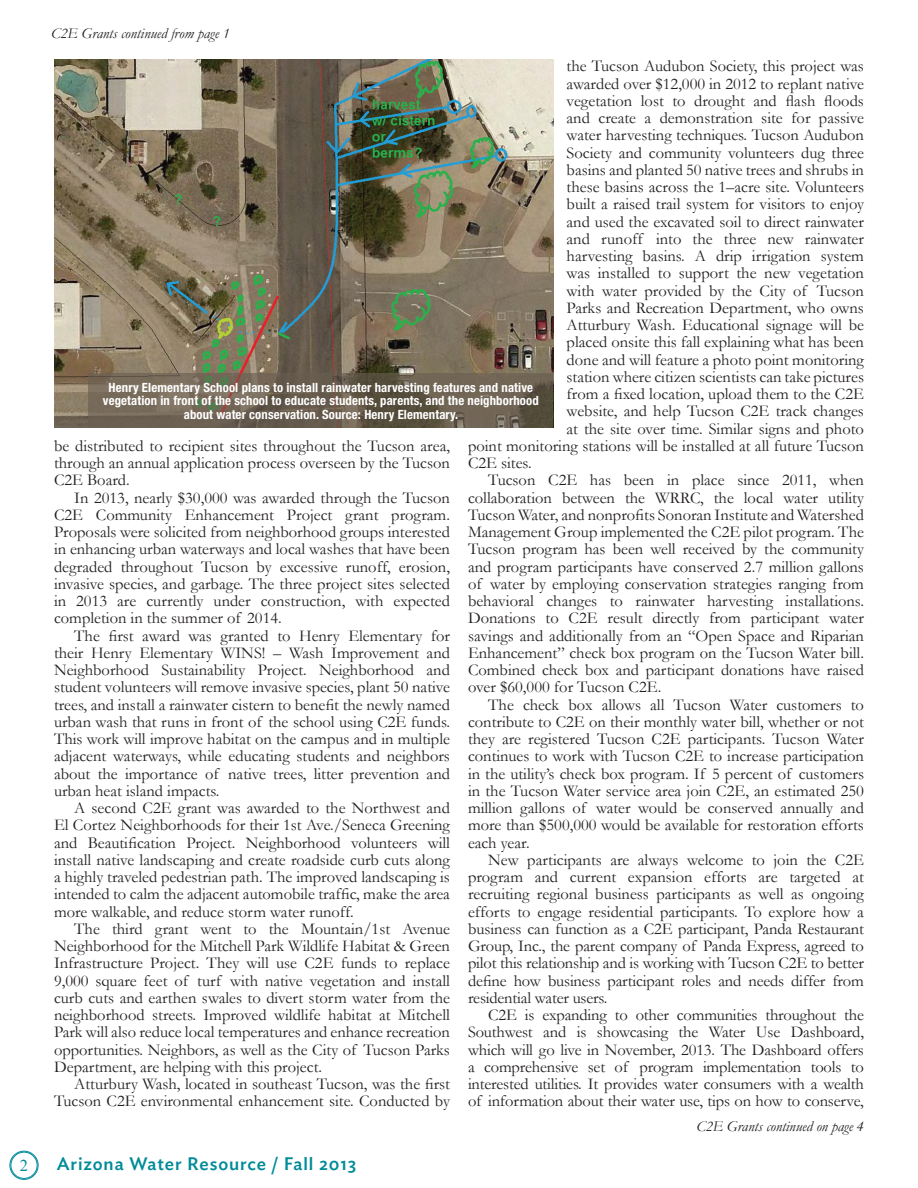
<style>
.page{position:relative;width:918px;height:1188px;background:#fff}
.page>*{position:absolute;margin:0;border:0;box-sizing:border-box;transform-origin:0 0}
.t1{font:500 18px "Ideal Sans";letter-spacing:.05em;color:#008b98}
.Body_Text{font:16.5px/17.2px "Garamond";color:#231f20;text-align:justify}
.t2{font:16.5px "Times New Roman";color:#008b98}
.Continued{font:italic 15px "Garamond";color:#231f20}
.captions{font:700 condensed 12.75px/13.5px "Helvetica Neue LT Std";letter-spacing:.01em;color:#fff;text-align:center}
</style>
<div class="page">
<img style="left:55px;top:59px;width:498px;height:368px">
<svg style="left:89px;top:373px;width:464px;height:54px;background:#6b6050"></svg>
<div style="left:10px;top:1151px;width:28px;height:29px;border:1px solid #008b98;border-radius:50%"></div>
<div style="left:11px;top:1152px;width:27px;height:27px;border:1px solid #008b98;border-radius:50%"></div>
<p class="Continued" style="left:51px;top:23px;width:180px">C2E Grants continued from page 1</p>
<p class="Body_Text" style="left:567px;top:57px;width:299px">the Tucson Audubon Society, this project was</p>
<p class="Body_Text" style="left:567px;top:74px;width:299px">awarded over $12,000 in 2012 to replant native</p>
<p class="Body_Text" style="left:567px;top:92px;width:299px">vegetation lost to drought and flash floods</p>
<p class="Body_Text" style="left:567px;top:109px;width:299px">and create a demonstration site for passive</p>
<p class="Body_Text" style="left:567px;top:126px;width:299px">water harvesting techniques. Tucson Audubon</p>
<p class="Body_Text" style="left:567px;top:143px;width:299px">Society and community volunteers dug three</p>
<p class="Body_Text" style="left:567px;top:161px;width:299px">basins and planted 50 native trees and shrubs in</p>
<p class="Body_Text" style="left:567px;top:178px;width:299px">these basins across the 1–acre site. Volunteers</p>
<p class="Body_Text" style="left:567px;top:195px;width:299px">built a raised trail system for visitors to enjoy</p>
<p class="Body_Text" style="left:567px;top:212px;width:299px">and used the excavated soil to direct rainwater</p>
<p class="Body_Text" style="left:567px;top:230px;width:299px">and runoff into the three new rainwater</p>
<p class="Body_Text" style="left:567px;top:247px;width:299px">harvesting basins. A drip irrigation system</p>
<p class="Body_Text" style="left:567px;top:264px;width:299px">was installed to support the new vegetation</p>
<p class="Body_Text" style="left:567px;top:281px;width:299px">with water provided by the City of Tucson</p>
<p class="Body_Text" style="left:567px;top:299px;width:299px">Parks and Recreation Department, who owns</p>
<p class="Body_Text" style="left:567px;top:316px;width:299px">Atturbury Wash. Educational signage will be</p>
<p class="Body_Text" style="left:567px;top:333px;width:299px">placed onsite this fall explaining what has been</p>
<p class="Body_Text" style="left:567px;top:350px;width:299px">done and will feature a photo point monitoring</p>
<p class="Body_Text" style="left:567px;top:368px;width:299px">station where citizen scientists can take pictures</p>
<p class="Body_Text" style="left:567px;top:385px;width:299px">from a fixed location, upload them to the C2E</p>
<p class="Body_Text" style="left:567px;top:402px;width:299px">website, and help Tucson C2E track changes</p>
<p class="Body_Text" style="left:567px;top:419px;width:299px">at the site over time. Similar signs and photo</p>
<p class="Body_Text" style="left:468px;top:437px;width:398px">point monitoring stations will be installed at all future Tucson</p>
<p class="Body_Text" style="left:468px;top:454px;width:65px">C2E sites.</p>
<p class="Body_Text" style="left:468px;top:471px;width:398px;text-indent:20px">Tucson C2E has been in place since 2011, when collaboration between the WRRC, the local water utility Tucson Water, and nonprofits Sonoran Institute and Watershed Management Group implemented the C2E pilot program. The Tucson program has been well received by the community and program participants have conserved 2.7 million gallons of water by employing conservation strategies ranging from behavioral changes to rainwater harvesting installations.<br>Donations to C2E result directly from participant water savings and additionally from an “Open Space and Riparian Enhancement” check box program on the Tucson Water bill.<br>Combined check box and participant donations have raised over $60,000 for Tucson C2E.</p>
<p class="Body_Text" style="left:468px;top:695px;width:398px;text-indent:20px">The check box allows all Tucson Water customers to contribute to C2E on their monthly water bill, whether or not they are registered Tucson C2E participants. Tucson Water continues to work with Tucson C2E to increase participation in the utility’s check box program. If 5 percent of customers in the Tucson Water service area join C2E, an estimated 250 million gallons of water would be conserved annually and more than $500,000 would be available for restoration efforts each year.</p>
<p class="Body_Text" style="left:468px;top:851px;width:398px;text-indent:20px">New participants are always welcome to join the C2E program and current expansion efforts are targeted at recruiting regional business participants as well as ongoing efforts to engage residential participants. To explore how a business can function as a C2E participant, Panda Restaurant Group, Inc., the parent company of Panda Express, agreed to pilot this relationship and is working with Tucson C2E to better define how business participant roles and needs differ from residential water users.</p>
<p class="Body_Text" style="left:468px;top:1006px;width:398px;text-indent:20px">C2E is expanding to other communities throughout the Southwest and is showcasing the Water Use Dashboard, which will go live in November, 2013. The Dashboard offers a comprehensive set of program implementation tools to interested utilities. It provides water consumers with a wealth of information about their water use, tips on how to conserve,</p>
<p class="captions" style="left:103px;top:380px;width:437px">Henry Elementary School plans to install rainwater harvesting features and native vegetation in front of the school to educate students, parents, and the neighborhood about water conservation. Source: Henry Elementary.</p>
<p class="Body_Text" style="left:54px;top:437px;width:397px">be distributed to recipient sites throughout the Tucson area, through an annual application process overseen by the Tucson C2E Board.</p>
<p class="Body_Text" style="left:54px;top:488px;width:398px;text-indent:20px">In 2013, nearly $30,000 was awarded through the Tucson C2E Community Enhancement Project grant program.<br>Proposals were solicited from neighborhood groups interested in enhancing urban waterways and local washes that have been degraded throughout Tucson by excessive runoff, erosion, invasive species, and garbage. The three project sites selected in 2013 are currently under construction, with expected completion in the summer of 2014.</p>
<p class="Body_Text" style="left:54px;top:626px;width:398px;text-indent:20px">The first award was granted to Henry Elementary for their Henry Elementary WINS! – Wash Improvement and Neighborhood Sustainability Project. Neighborhood and student volunteers will remove invasive species, plant 50 native trees, and install a rainwater cistern to benefit the newly named urban wash that runs in front of the school using C2E funds.<br>This work will improve habitat on the campus and in multiple adjacent waterways, while educating students and neighbors about the importance of native trees, litter prevention and urban heat island impacts.</p>
<p class="Body_Text" style="left:54px;top:799px;width:398px;text-indent:20px">A second C2E grant was awarded to the Northwest and El Cortez Neighborhoods for their 1st Ave./Seneca Greening and Beautification Project. Neighborhood volunteers will install native landscaping and create roadside curb cuts along a highly traveled pedestrian path. The improved landscaping is intended to calm the adjacent automobile traffic, make the area more walkable, and reduce storm water runoff.</p>
<p class="Body_Text" style="left:54px;top:920px;width:398px;text-indent:20px">The third grant went to the Mountain/1st Avenue Neighborhood for the Mitchell Park Wildlife Habitat &amp; Green Infrastructure Project. They will use C2E funds to replace 9,000 square feet of turf with native vegetation and install curb cuts and earthen swales to divert storm water from the neighborhood streets. Improved wildlife habitat at Mitchell Park will also reduce local temperatures and enhance recreation opportunities. Neighbors, as well as the City of Tucson Parks Department, are helping with this project.</p>
<p class="Body_Text" style="left:54px;top:1075px;width:398px;text-align:right">Atturbury Wash, located in southeast Tucson, was the first<br>Tucson C2E environmental enhancement site. Conducted by</p>
<p class="t2" style="left:20px;top:1154px;width:10px">2</p>
<p class="t1" style="left:57px;top:1150px;width:301px">Arizona Water Resource / Fall 2013</p>
<p class="Continued" style="left:696px;top:1116px;width:169px">C2E Grants continued on page 4</p>
</div>
